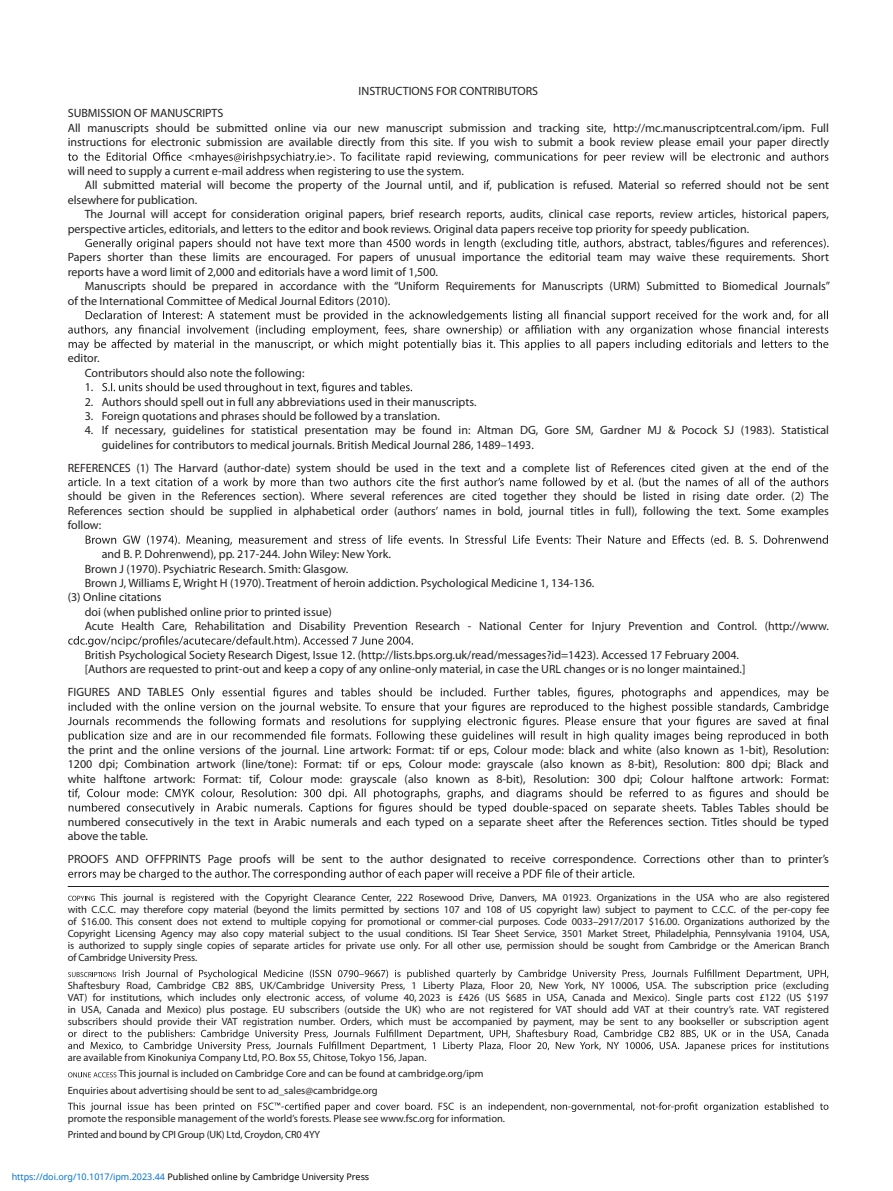
<style>
.page{position:relative;width:893px;height:1191px;background:#fff}
.page>*{position:absolute;margin:0;border:0;box-sizing:border-box;transform-origin:0 0}
.t1{font:12px/14.4px "Myriad Pro";color:#231f20}
.t2{font:10.5px/12px "Myriad Pro";color:#231f20;text-align:justify}
.t3{font:9px "Noto Sans";color:#000}
.s1{color:#0172cf}
</style>
<div class="page">
<hr style="left:68px;top:886px;width:761px;height:1px;background:#231f20">
<svg style="left:68px;top:152px;width:760px;height:11px"></svg>
<svg style="left:85px;top:238px;width:743px;height:12px"></svg>
<svg style="left:68px;top:310px;width:760px;height:40px"></svg>
<svg style="left:102px;top:382px;width:310px;height:11px"></svg>
<svg style="left:68px;top:477px;width:760px;height:12px"></svg>
<svg style="left:86px;top:535px;width:742px;height:11px"></svg>
<svg style="left:68px;top:636px;width:345px;height:11px"></svg>
<svg style="left:68px;top:687px;width:760px;height:55px"></svg>
<svg style="left:68px;top:788px;width:760px;height:26px"></svg>
<svg style="left:68px;top:869px;width:566px;height:11px"></svg>
<svg style="left:68px;top:895px;width:27px;height:5px"></svg>
<svg style="left:68px;top:972px;width:48px;height:5px"></svg>
<svg style="left:123px;top:969px;width:705px;height:10px"></svg>
<svg style="left:68px;top:1029px;width:760px;height:22px"></svg>
<svg style="left:68px;top:1072px;width:48px;height:5px"></svg>
<svg style="left:68px;top:1102px;width:760px;height:10px"></svg>
<p class="t1" style="left:359px;top:83px;width:181px">INSTRUCTIONS FOR CONTRIBUTORS</p>
<p class="t1" style="left:68px;top:106px;width:763px">SUBMISSION OF MANUSCRIPTS<br>All manuscripts should be submitted online via our new manuscript submission and tracking site, http://mc.manuscriptcentral.com/ipm. Full instructions for electronic submission are available directly from this site. If you wish to submit a book review please email your paper directly</p>
<p class="t1" style="left:68px;top:164px;width:398px">will need to supply a current e-mail address when registering to use the system.</p>
<p class="t1" style="left:85px;top:178px;width:746px">All submitted material will become the property of the Journal until, and if, publication is refused. Material so referred should not be sent</p>
<p class="t1" style="left:68px;top:193px;width:131px">elsewhere for publication.</p>
<p class="t1" style="left:85px;top:207px;width:746px">The Journal will accept for consideration original papers, brief research reports, audits, clinical case reports, review articles, historical papers,</p>
<p class="t1" style="left:68px;top:222px;width:683px">perspective articles, editorials, and letters to the editor and book reviews. Original data papers receive top priority for speedy publication.</p>
<p class="t1" style="left:68px;top:250px;width:763px">Papers shorter than these limits are encouraged. For papers of unusual importance the editorial team may waive these requirements. Short reports have a word limit of 2,000 and editorials have a word limit of 1,500.</p>
<p class="t1" style="left:68px;top:279px;width:764px;text-indent:17px">Manuscripts should be prepared in accordance with the “Uniform Requirements for Manuscripts (URM) Submitted to Biomedical Journals” of the International Committee of Medical Journal Editors (2010).</p>
<p class="t1" style="left:85px;top:351px;width:221px;text-indent:-17px">editor.<br>Contributors should also note the following:<br>1.</p>
<p class="t1" style="left:85px;top:394px;width:393px">2. Authors should spell out in full any abbreviations used in their manuscripts.</p>
<p class="t1" style="left:85px;top:409px;width:357px">3. Foreign quotations and phrases should be followed by a translation.</p>
<p class="t1" style="left:102px;top:423px;width:729px;text-indent:-17px">4. If necessary, guidelines for statistical presentation may be found in: Altman DG, Gore SM, Gardner MJ &amp; Pocock SJ (1983). Statistical guidelines for contributors to medical journals. British Medical Journal 286, 1489–1493.</p>
<p class="t1" style="left:68px;top:461px;width:763px">REFERENCES (1) The Harvard (author-date) system should be used in the text and a complete list of References cited given at the end of the</p>
<p class="t1" style="left:68px;top:489px;width:763px;text-align:justify">should be given in the References section). Where several references are cited together they should be listed in rising date order. (2) The References section should be supplied in alphabetical order (authors’ names in bold, journal titles in full), following the text. Some examples follow:</p>
<p class="t1" style="left:102px;top:547px;width:291px">and B. P. Dohrenwend), pp. 217-244. John Wiley: New York.</p>
<p class="t1" style="left:85px;top:561px;width:265px">Brown J (1970). Psychiatric Research. Smith: Glasgow.</p>
<p class="t1" style="left:85px;top:576px;width:511px">Brown J, Williams E, Wright H (1970). Treatment of heroin addiction. Psychological Medicine 1, 134-136.</p>
<p class="t1" style="left:68px;top:590px;width:95px">(3) Online citations</p>
<p class="t1" style="left:85px;top:605px;width:249px">doi (when published online prior to printed issue)</p>
<p class="t1" style="left:85px;top:619px;width:746px">Acute Health Care, Rehabilitation and Disability Prevention Research - National Center for Injury Prevention and Control. (http://www.</p>
<p class="t1" style="left:85px;top:648px;width:662px">British Psychological Society Research Digest, Issue 12. (http://lists.bps.org.uk/read/messages?id=1423). Accessed 17 February 2004. [Authors are requested to print-out and keep a copy of any online-only material, in case the URL changes or is no longer maintained.]</p>
<p class="t1" style="left:68px;top:685px;width:118px">FIGURES AND TABLES</p>
<p class="t1" style="left:68px;top:743px;width:763px;text-align:justify">the print and the online versions of the journal. Line artwork: Format: tif or eps, Colour mode: black and white (also known as 1-bit), Resolution:<br>1200 dpi; Combination artwork (line/tone): Format: tif or eps, Colour mode: grayscale (also known as 8-bit), Resolution: 800 dpi; Black and white halftone artwork: Format: tif, Colour mode: grayscale (also known as 8-bit), Resolution: 300 dpi; Colour halftone artwork: Format:</p>
<p class="t1" style="left:68px;top:800px;width:763px;text-align:justify;text-indent:634px">Tables Tables should be numbered consecutively in the text in Arabic numerals and each typed on a separate sheet after the References section. Titles should be typed above the table.</p>
<p class="t1" style="left:68px;top:852px;width:763px">PROOFS AND OFFPRINTS Page proofs will be sent to the author designated to receive correspondence. Corrections other than to printer’s</p>
<p class="t2" style="left:68px;top:891px;width:764px;text-indent:33px">This journal is registered with the Copyright Clearance Center, 222 Rosewood Drive, Danvers, MA 01923. Organizations in the USA who are also registered with C.C.C. may therefore copy material (beyond the limits permitted by sections 107 and 108 of US copyright law) subject to payment to C.C.C. of the per-copy fee of $16.00. This consent does not extend to multiple copying for promotional or commer-cial purposes. Code 0033–2917/2017 $16.00. Organizations authorized by the Copyright Licensing Agency may also copy material subject to the usual conditions. ISI Tear Sheet Service, 3501 Market Street, Philadelphia, Pennsylvania 19104, USA, is authorized to supply single copies of separate articles for private use only. For all other use, permission should be sought from Cambridge or the American Branch of Cambridge University Press.</p>
<p class="t2" style="left:68px;top:979px;width:763px">Shaftesbury Road, Cambridge CB2 8BS, UK/Cambridge University Press, 1 Liberty Plaza, Floor 20, New York, NY 10006, USA. The subscription price (excluding VAT) for institutions, which includes only electronic access, of volume 40, 2023 is £426 (US $685 in USA, Canada and Mexico). Single parts cost £122 (US $197 in USA, Canada and Mexico) plus postage. EU subscribers (outside the UK) who are not registered for VAT should add VAT at their country’s rate. VAT registered subscribers should provide their VAT registration number. Orders, which must be accompanied by payment, may be sent to any bookseller or subscription agent</p>
<p class="t2" style="left:68px;top:1051px;width:360px">are available from Kinokuniya Company Ltd, P.O. Box 55, Chitose, Tokyo 156, Japan.</p>
<p class="t2" style="left:119px;top:1068px;width:366px">This journal is included on Cambridge Core and can be found at cambridge.org/ipm</p>
<p class="t2" style="left:68px;top:1084px;width:311px">Enquiries about advertising should be sent to ad_sales@cambridge.org</p>
<p class="t2" style="left:68px;top:1110px;width:439px;line-height:16.2px">promote the responsible management of the world’s forests. Please see www.fsc.org for information.<br>Printed and bound by CPI Group (UK) Ltd, Croydon, CR0 4YY</p>
<p class="t3" style="left:12px;top:1170px;width:359px"><span class="s1">https://doi.org/10.1017/ipm.2023.44</span> Published online by Cambridge University Press</p>
</div>
